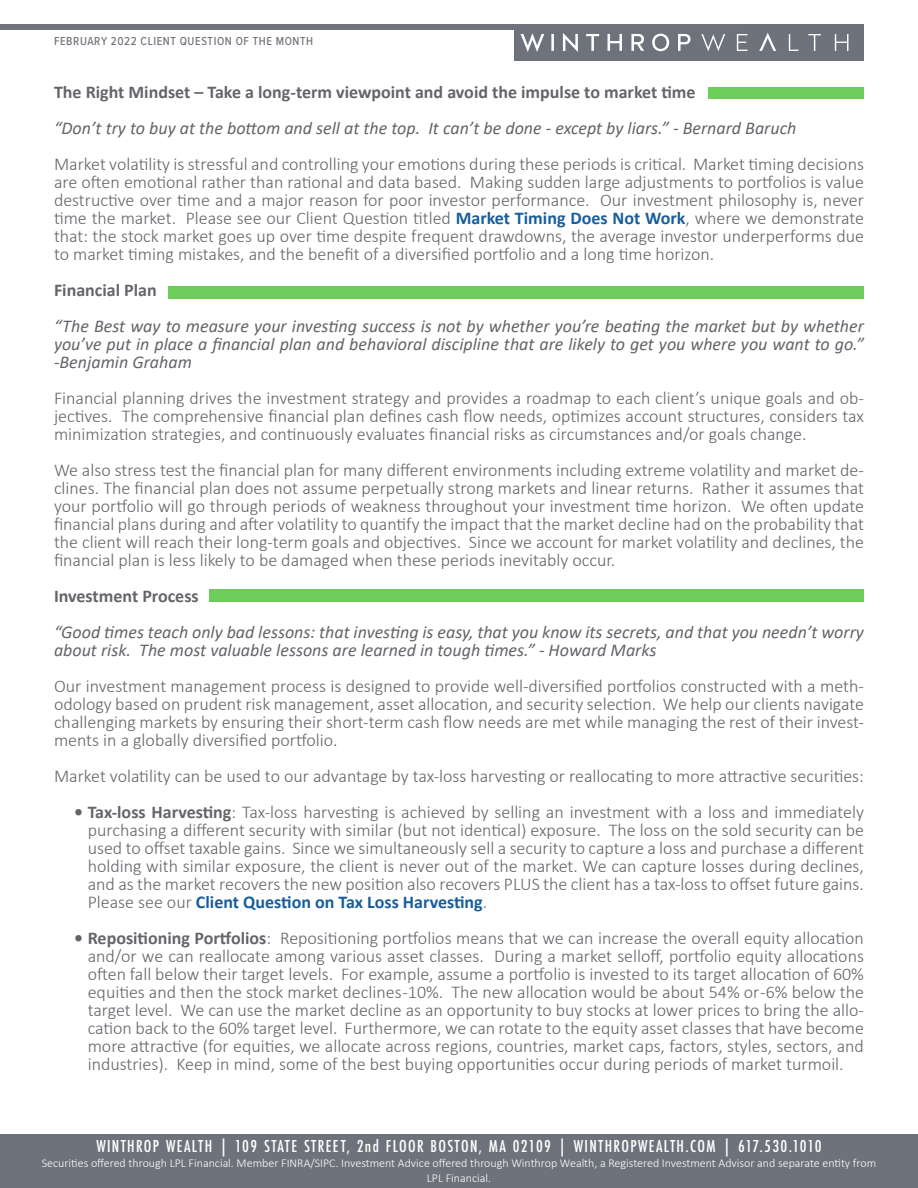
<style>
.page{position:relative;width:918px;height:1188px;background:#fff}
.page>*{position:absolute;margin:0;border:0;box-sizing:border-box;transform-origin:0 0}
.t1{font:300 18px/18px "Calibri";color:#63656a;text-align:justify}
.t2{font:italic 18px/18px "Calibri";color:#63656a;text-align:justify}
.t3{font:700 18px "Calibri";color:#63656a}
.t4{font:500 18px "Futura PT Cond";letter-spacing:.075em;color:#fff}
.t5{font:300 12px/15px "Calibri";color:#fff;text-align:center}
.t6{font:500 12px "Proxima Nova Cond";letter-spacing:.05em;color:#70737c}
.s1{font-weight:700;color:#175d9e}
.s2{font-weight:700}
</style>
<div class="page">
<div style="left:708px;top:88px;width:156px;height:11px;background:#6ccd5b"></div>
<div style="left:0;top:1134px;width:100px;height:54px;background:#6e737b"></div>
<div style="left:514px;top:24px;width:350px;height:37px;background:#6e737b"></div>
<svg style="left:521px;top:33px;width:327px;height:19px"></svg>
<div style="left:0;top:24px;width:744px;height:6px;background:#70737c"></div>
<div style="left:2px;top:1135px;width:916px;height:53px;background:#6e737b"></div>
<div style="left:168px;top:286px;width:696px;height:13px;background:#6ccd5b"></div>
<div style="left:210px;top:590px;width:654px;height:12px;background:#6ccd5b"></div>
<p class="t6" style="left:54px;top:32px;width:261px">FEBRUARY 2022 CLIENT QUESTION OF THE MONTH</p>
<p class="t3" style="left:54px;top:80px;width:643px">The Right Mindset – Take a long-term viewpoint and avoid the impulse to market time</p>
<p class="t2" style="left:54px;top:118px;width:744px">“Don’t try to buy at the bottom and sell at the top. It can’t be done - except by liars.” - Bernard Baruch</p>
<p class="t1" style="left:54px;top:155px;width:812px">Market volatility is stressful and controlling your emotions during these periods is critical. Market timing decisions are often emotional rather than rational and data based. Making sudden large adjustments to portfolios is value destructive over time and a major reason for poor investor performance. Our investment philosophy is, never time the market. Please see our Client Question titled <span class="s1">Market Timing Does Not Work</span>, where we demonstrate that: the stock market goes up over time despite frequent drawdowns, the average investor underperforms due to market timing mistakes, and the benefit of a diversified portfolio and a long time horizon.</p>
<p class="t3" style="left:54px;top:278px;width:104px">Financial Plan</p>
<p class="t2" style="left:54px;top:316px;width:812px">“The Best way to measure your investing success is not by whether you’re beating the market but by whether you’ve put in place a financial plan and behavioral discipline that are likely to get you where you want to go.” -Benjamin Graham</p>
<p class="t1" style="left:54px;top:389px;width:811px">Financial planning drives the investment strategy and provides a roadmap to each client’s unique goals and ob&shy;jectives. The comprehensive financial plan defines cash flow needs, optimizes account structures, considers tax minimization strategies, and continuously evaluates financial risks as circumstances and/or goals change.</p>
<p class="t1" style="left:54px;top:461px;width:812px">We also stress test the financial plan for many different environments including extreme volatility and market de&shy;clines. The financial plan does not assume perpetually strong markets and linear returns. Rather it assumes that your portfolio will go through periods of weakness throughout your investment time horizon. We often update financial plans during and after volatility to quantify the impact that the market decline had on the probability that the client will reach their long-term goals and objectives. Since we account for market volatility and declines, the financial plan is less likely to be damaged when these periods inevitably occur.</p>
<p class="t3" style="left:54px;top:584px;width:146px">Investment Process</p>
<p class="t2" style="left:54px;top:622px;width:811px">“Good times teach only bad lessons: that investing is easy, that you know its secrets, and that you needn’t worry about risk. The most valuable lessons are learned in tough times.” - Howard Marks</p>
<p class="t1" style="left:54px;top:677px;width:811px">Our investment management process is designed to provide well-diversified portfolios constructed with a meth&shy;odology based on prudent risk management, asset allocation, and security selection. We help our clients navigate challenging markets by ensuring their short-term cash flow needs are met while managing the rest of their invest&shy;ments in a globally diversified portfolio.</p>
<p class="t1" style="left:54px;top:767px;width:812px">Market volatility can be used to our advantage by tax-loss harvesting or reallocating to more attractive securities:</p>
<p class="t1" style="left:88px;top:803px;width:778px;text-indent:-14px"><span class="s2">• Tax-loss Harvesting</span>: Tax-loss harvesting is achieved by selling an investment with a loss and immediately purchasing a different security with similar (but not identical) exposure. The loss on the sold security can be used to offset taxable gains. Since we simultaneously sell a security to capture a loss and purchase a different holding with similar exposure, the client is never out of the market. We can capture losses during declines, and as the market recovers the new position also recovers PLUS the client has a tax-loss to offset future gains.<br>Please see our <span class="s1">Client Question on Tax Loss Harvesting</span>.</p>
<p class="t1" style="left:88px;top:929px;width:778px;text-indent:-14px"><span class="s2">• Repositioning Portfolios</span>: Repositioning portfolios means that we can increase the overall equity allocation and/or we can reallocate among various asset classes. During a market selloff, portfolio equity allocations often fall below their target levels. For example, assume a portfolio is invested to its target allocation of 60% equities and then the stock market declines -10%. The new allocation would be about 54% or -6% below the target level. We can use the market decline as an opportunity to buy stocks at lower prices to bring the allo&shy;cation back to the 60% target level. Furthermore, we can rotate to the equity asset classes that have become more attractive (for equities, we allocate across regions, countries, market caps, factors, styles, sectors, and industries). Keep in mind, some of the best buying opportunities occur during periods of market turmoil.</p>
<p class="t4" style="left:96px;top:1135px;width:727px">WINTHROP WEALTH | 109 STATE STREET, 2nd FLOOR BOSTON, MA 02109 | WINTHROPWEALTH.COM | 617.530.1010</p>
<p class="t5" style="left:42px;top:1155px;width:836px">Securities offered through LPL Financial. Member FINRA/SIPC. Investment Advice offered through Winthrop Wealth, a Registered Investment Advisor and separate entity from<br>LPL Financial.</p>
</div>
